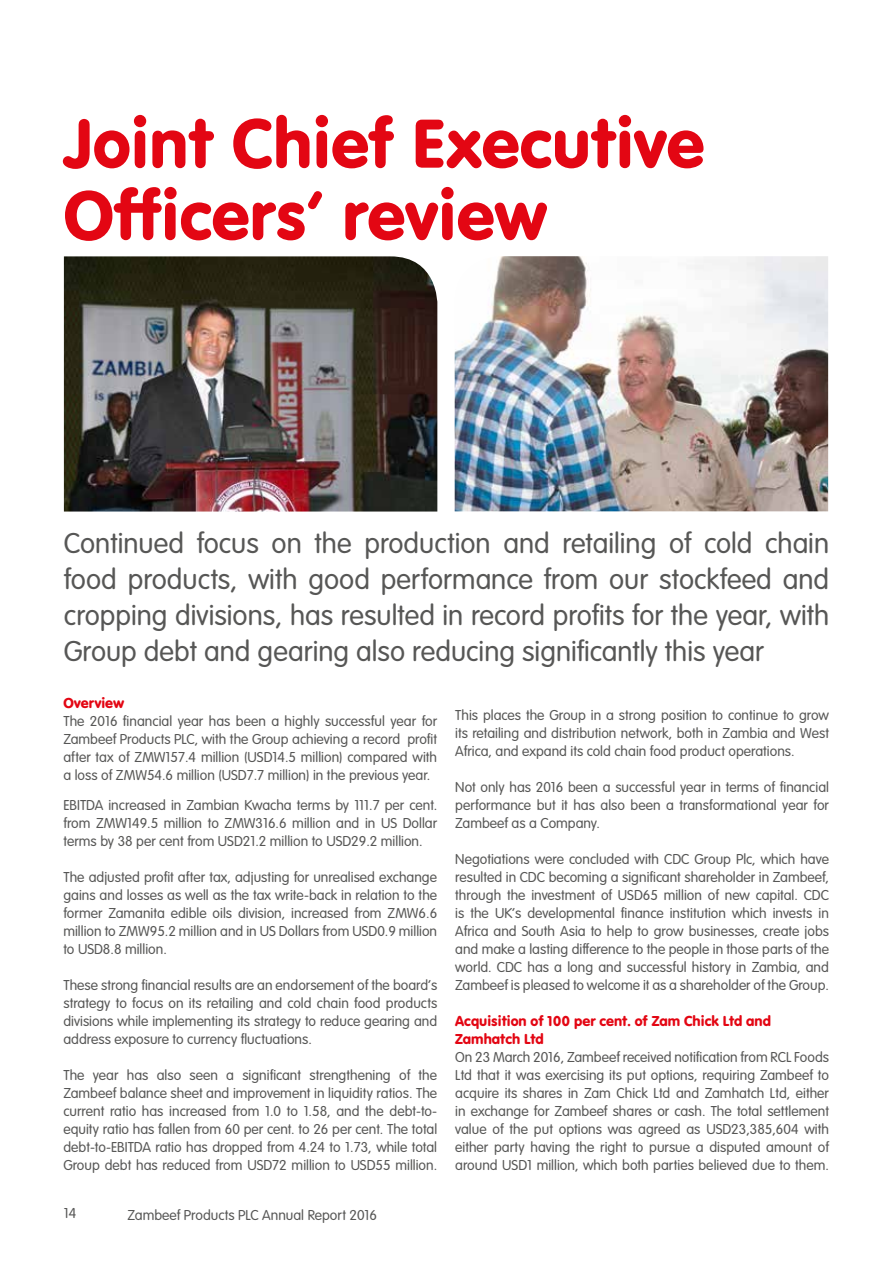
<style>
.page{position:relative;width:893px;height:1263px;background:#fff}
.page>*{position:absolute;margin:0;border:0;box-sizing:border-box;transform-origin:0 0}
.t1{font:72px/72px "VAG Rundschrift D";color:#e30613}
.t2{font:300 30px/36px "VAG Rundschrift D";color:#575756;text-align:justify}
.t3{font:300 15px/18px "VAG Rundschrift D";color:#575756;text-align:justify}
.t4{font:15px/18px "VAG Rundschrift D";color:#e30613}
</style>
<div class="page">
<img style="left:455px;top:256px;width:373px;height:255px">
<img style="left:64px;top:256px;width:373px;height:255px">
<h1 class="t1" style="left:64px;top:107px;width:642px">Joint Chief Executive<br>Officers’ review</h1>
<p class="t2" style="left:64px;top:526px;width:767px">Continued focus on the production and retailing of cold chain food products, with good performance from our stockfeed and cropping divisions, has resulted in record profits for the year, with Group debt and gearing also reducing significantly this year</p>
<p class="t4" style="left:63px;top:694px;width:62px">Overview</p>
<p class="t3" style="left:63px;top:713px;width:375px">The 2016 financial year has been a highly successful year for Zambeef Products PLC, with the Group achieving a record profit after tax of ZMW157.4 million (USD14.5 million) compared with a loss of ZMW54.6 million (USD7.7 million) in the previous year.</p>
<p class="t3" style="left:63px;top:796px;width:375px">EBITDA increased in Zambian Kwacha terms by 111.7 per cent. from ZMW149.5 million to ZMW316.6 million and in US Dollar terms by 38 per cent from USD21.2 million to USD29.2 million.</p>
<p class="t3" style="left:63px;top:868px;width:375px">The adjusted profit after tax, adjusting for unrealised exchange gains and losses as well as the tax write-back in relation to the former Zamanita edible oils division, increased from ZMW6.6 million to ZMW95.2 million and in US Dollars from USD0.9 million to USD8.8 million.</p>
<p class="t3" style="left:63px;top:976px;width:375px">These strong financial results are an endorsement of the board’s strategy to focus on its retailing and cold chain food products divisions while implementing its strategy to reduce gearing and address exposure to currency fluctuations.</p>
<p class="t3" style="left:63px;top:1066px;width:375px">The year has also seen a significant strengthening of the Zambeef balance sheet and improvement in liquidity ratios. The current ratio has increased from 1.0 to 1.58, and the debt-to&shy;equity ratio has fallen from 60 per cent. to 26 per cent. The total debt-to-EBITDA ratio has dropped from 4.24 to 1.73, while total Group debt has reduced from USD72 million to USD55 million.</p>
<p class="t3" style="left:64px;top:1204px;width:14px">14</p>
<p class="t3" style="left:128px;top:1207px;width:251px">Zambeef Products PLC Annual Report 2016</p>
<p class="t3" style="left:455px;top:706px;width:375px">This places the Group in a strong position to continue to grow its retailing and distribution network, both in Zambia and West Africa, and expand its cold chain food product operations.</p>
<p class="t3" style="left:455px;top:778px;width:375px">Not only has 2016 been a successful year in terms of financial performance but it has also been a transformational year for Zambeef as a Company.</p>
<p class="t3" style="left:455px;top:850px;width:375px">Negotiations were concluded with CDC Group Plc, which have resulted in CDC becoming a significant shareholder in Zambeef, through the investment of USD65 million of new capital. CDC is the UK’s developmental finance institution which invests in Africa and South Asia to help to grow businesses, create jobs and make a lasting difference to the people in those parts of the world. CDC has a long and successful history in Zambia, and Zambeef is pleased to welcome it as a shareholder of the Group.</p>
<p class="t4" style="left:455px;top:1012px;width:317px">Acquisition of 100 per cent. of Zam Chick Ltd and<br>Zamhatch Ltd</p>
<p class="t3" style="left:455px;top:1048px;width:375px">On 23 March 2016, Zambeef received notification from RCL Foods Ltd that it was exercising its put options, requiring Zambeef to acquire its shares in Zam Chick Ltd and Zamhatch Ltd, either in exchange for Zambeef shares or cash. The total settlement value of the put options was agreed as USD23,385,604 with either party having the right to pursue a disputed amount of around USD1 million, which both parties believed due to them.</p>
</div>
